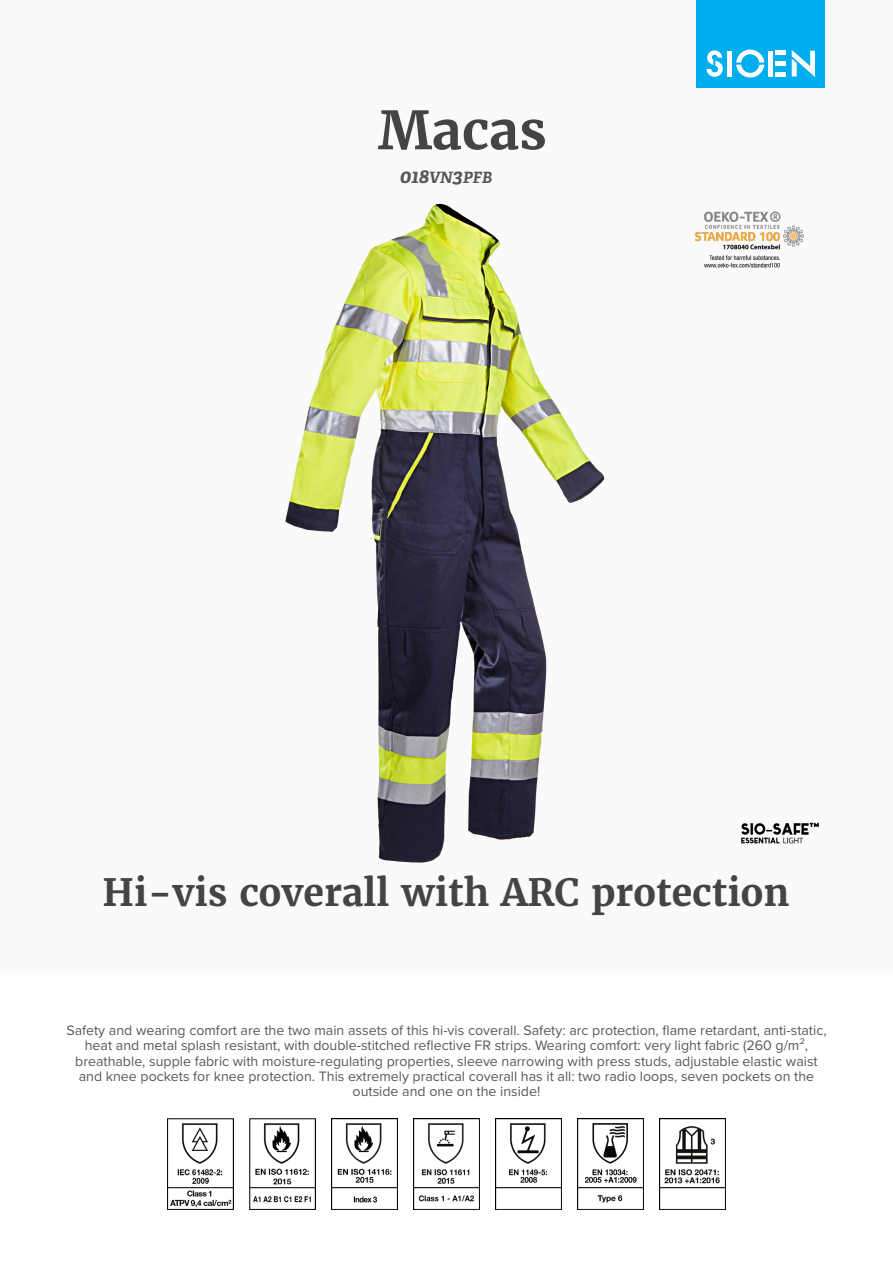
<style>
.page{position:relative;width:893px;height:1263px;background:#fff}
.page>*{position:absolute;margin:0;border:0;box-sizing:border-box;transform-origin:0 0}
.product_name{font:700 52.5px "Merriweather";color:#444}
.product_h2{font:700 37.5px "Merriweather";color:#444}
.product_ref{font:italic 700 15.6px "Adelle";color:#57585a}
.product_description{font:14.25px/15.3px "Proxima Nova";color:#57585a;text-align:center}
.s1{font-size:19.5px}
</style>
<div class="page">
<div style="left:0;top:0;width:893px;height:974px;background:#fafafa"></div>
<div style="left:697px;top:0;width:128px;height:88px;background:#00aeef"></div>
<svg style="left:707px;top:50px;width:16px;height:27px"></svg>
<svg style="left:736px;top:50px;width:28px;height:28px"></svg>
<div style="left:727px;top:51px;width:5px;height:26px;background:#fff"></div>
<div style="left:768px;top:51px;width:5px;height:26px;background:#fff"></div>
<div style="left:775px;top:72px;width:11px;height:5px;background:#fff"></div>
<div style="left:775px;top:61px;width:11px;height:5px;background:#fff"></div>
<hr style="left:775px;top:51px;width:11px;height:4px;background:#fff">
<svg style="left:792px;top:50px;width:23px;height:27px"></svg>
<img style="left:741px;top:822px;width:78px;height:22px">
<img style="left:695px;top:211px;width:109px;height:57px">
<img style="left:167px;top:1118px;width:66px;height:92px">
<img style="left:249px;top:1118px;width:67px;height:92px">
<img style="left:331px;top:1118px;width:66px;height:92px">
<img style="left:413px;top:1118px;width:67px;height:92px">
<img style="left:495px;top:1118px;width:67px;height:92px">
<img style="left:577px;top:1118px;width:67px;height:92px">
<img style="left:659px;top:1118px;width:67px;height:92px">
<img style="left:285px;top:203px;width:320px;height:660px">
<p class="product_name" style="left:378px;top:97px;width:170px">Macas</p>
<p class="product_ref" style="left:400px;top:168px;width:94px"><span class="s1">018</span>VN<span class="s1">3</span>PFB</p>
<p class="product_h2" style="left:103px;top:868px;width:688px">Hi-vis coverall with ARC protection</p>
<p class="product_description" style="left:66px;top:1022px;width:762px">Safety and wearing comfort are the two main assets of this hi-vis coverall. Safety: arc protection, flame retardant, anti-static, heat and metal splash resistant, with double-stitched reflective FR strips. Wearing comfort: very light fabric (260 g/m², breathable, supple fabric with moisture-regulating properties, sleeve narrowing with press studs, adjustable elastic waist and knee pockets for knee protection. This extremely practical coverall has it all: two radio loops, seven pockets on the outside and one on the inside!</p>
</div>
